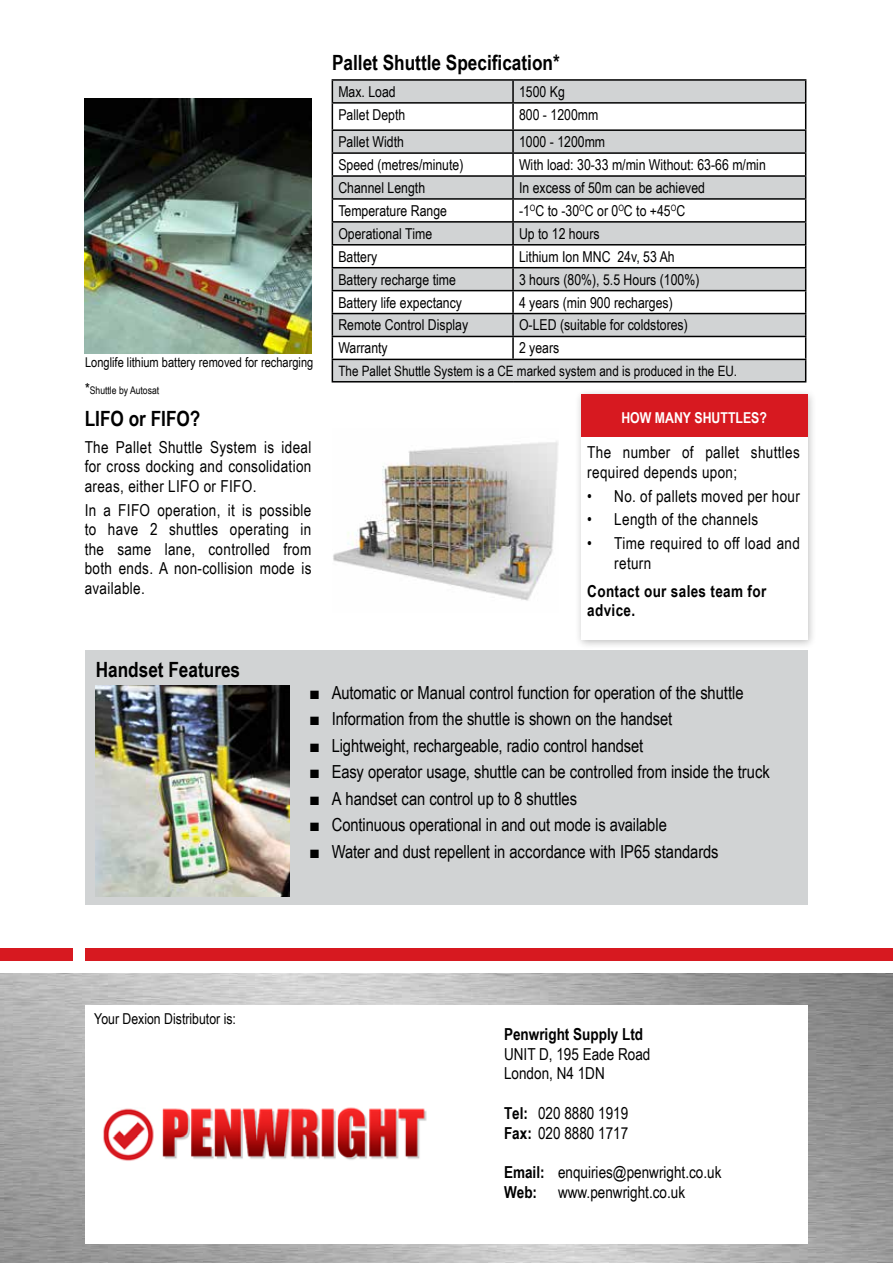
<style>
.page{position:relative;width:893px;height:1263px;background:#fff}
.page>*{position:absolute;margin:0;border:0;box-sizing:border-box;transform-origin:0 0}
.t1{font:700 21px "Arial Narrow";color:#000}
.t2{font:18px "Arial Narrow";letter-spacing:-.005em;color:#000}
.t3{font:16.5px/19.5px "Arial Narrow";letter-spacing:.02em;color:#000}
.t4{font:16.5px/19.8px "Arial Narrow";color:#000}
.t5{font:700 16.5px/19.5px "Arial Narrow";letter-spacing:.02em;color:#000}
.t6{font:700 16.5px "Arial Narrow";color:#000}
.t7{font:15px "Arial Narrow";color:#000}
.t8{font:700 15px "Arial Narrow";color:#fff}
.t9{font:14.25px "Arial Narrow";color:#000}
.t10{font:13.5px "Arial Narrow";color:#000}
.t11{font:10.5px "Arial Narrow";color:#000}
.s1{font-size:15px}
.s2{font-weight:700}
</style>
<div class="page">
<div style="left:85px;top:948px;width:808px;height:13px;background:#d71920"></div>
<div style="left:0;top:948px;width:72px;height:13px;background:#d71920"></div>
<div style="left:85px;top:650px;width:723px;height:254px;background:#d1d3d4"></div>
<div style="left:574px;top:388px;width:243px;height:261px;background:#000;opacity:.25"></div>
<div style="left:581px;top:395px;width:227px;height:245px;background:#fff"></div>
<img style="left:333px;top:441px;width:226px;height:160px">
<img style="left:85px;top:99px;width:226px;height:254px">
<img style="left:96px;top:686px;width:193px;height:210px">
<div style="left:581px;top:395px;width:227px;height:42px;background:#d71920"></div>
<svg style="left:333px;top:81px;width:472px;height:300px;fill:#d1d3d4"></svg>
<svg style="left:333px;top:246px;width:472px;height:113px"></svg>
<hr style="left:332px;top:79px;width:181px;height:2px;background:#000">
<hr style="left:513px;top:79px;width:293px;height:2px;background:#000">
<hr style="left:512px;top:81px;width:2px;height:21px;background:#000">
<hr style="left:332px;top:102px;width:181px;height:2px;background:#000">
<hr style="left:513px;top:102px;width:293px;height:2px;background:#000">
<hr style="left:512px;top:104px;width:2px;height:25px;background:#000">
<hr style="left:332px;top:129px;width:181px;height:2px;background:#000">
<hr style="left:513px;top:129px;width:293px;height:2px;background:#000">
<hr style="left:512px;top:131px;width:2px;height:21px;background:#000">
<hr style="left:332px;top:152px;width:181px;height:2px;background:#000">
<hr style="left:513px;top:152px;width:293px;height:2px;background:#000">
<hr style="left:512px;top:154px;width:2px;height:21px;background:#000">
<hr style="left:332px;top:175px;width:181px;height:2px;background:#000">
<hr style="left:513px;top:175px;width:293px;height:2px;background:#000">
<hr style="left:512px;top:177px;width:2px;height:21px;background:#000">
<hr style="left:332px;top:198px;width:181px;height:2px;background:#000">
<hr style="left:513px;top:198px;width:293px;height:2px;background:#000">
<hr style="left:512px;top:200px;width:2px;height:21px;background:#000">
<hr style="left:332px;top:221px;width:181px;height:2px;background:#000">
<hr style="left:513px;top:221px;width:293px;height:2px;background:#000">
<hr style="left:512px;top:223px;width:2px;height:21px;background:#000">
<hr style="left:332px;top:244px;width:181px;height:2px;background:#000">
<hr style="left:513px;top:244px;width:293px;height:2px;background:#000">
<hr style="left:512px;top:246px;width:2px;height:21px;background:#000">
<hr style="left:332px;top:267px;width:181px;height:1px;background:#000">
<hr style="left:513px;top:267px;width:293px;height:1px;background:#000">
<hr style="left:512px;top:268px;width:2px;height:22px;background:#000">
<hr style="left:332px;top:290px;width:181px;height:1px;background:#000">
<hr style="left:513px;top:290px;width:293px;height:1px;background:#000">
<hr style="left:512px;top:291px;width:2px;height:22px;background:#000">
<hr style="left:332px;top:313px;width:181px;height:1px;background:#000">
<hr style="left:513px;top:313px;width:293px;height:1px;background:#000">
<hr style="left:512px;top:314px;width:2px;height:22px;background:#000">
<hr style="left:332px;top:336px;width:181px;height:1px;background:#000">
<hr style="left:513px;top:336px;width:293px;height:1px;background:#000">
<hr style="left:512px;top:337px;width:2px;height:22px;background:#000">
<hr style="left:332px;top:359px;width:181px;height:1px;background:#000">
<svg style="left:332px;top:81px;width:1px;height:300px"></svg>
<hr style="left:513px;top:359px;width:293px;height:1px;background:#000">
<svg style="left:805px;top:81px;width:1px;height:300px"></svg>
<hr style="left:332px;top:381px;width:181px;height:1px;background:#000">
<hr style="left:513px;top:381px;width:293px;height:1px;background:#000">
<img style="left:102px;top:1107px;width:325px;height:55px">
<p class="t10" style="left:85px;top:352px;width:230px">Longlife lithium battery removed for recharging</p>
<p class="t11" style="left:85px;top:382px;width:76px"><span class="s1">*</span>Shuttle by Autosat</p>
<h1 class="t1" style="left:85px;top:403px;width:117px">LIFO or FIFO?</h1>
<p class="t3" style="left:85px;top:437px;width:228px;text-align:justify">The Pallet Shuttle System is ideal for cross docking and consolidation areas, either LIFO or FIFO.</p>
<p class="t3" style="left:85px;top:499px;width:228px;text-align:justify">In a FIFO operation, it is possible to have 2 shuttles operating in the same lane, controlled from both ends. A non-collision mode is available.</p>
<h1 class="t1" style="left:96px;top:654px;width:146px">Handset Features</h1>
<h1 class="t1" style="left:332px;top:47px;width:229px">Pallet Shuttle Specification*</h1>
<p class="t7" style="left:338px;top:81px;width:59px">Max. Load</p>
<p class="t7" style="left:519px;top:81px;width:47px">1500 Kg</p>
<p class="t7" style="left:338px;top:103px;width:69px">Pallet Depth</p>
<p class="t7" style="left:519px;top:103px;width:81px">800 - 1200mm</p>
<p class="t7" style="left:338px;top:131px;width:67px">Pallet Width</p>
<p class="t7" style="left:519px;top:131px;width:88px">1000 - 1200mm</p>
<p class="t7" style="left:338px;top:154px;width:127px">Speed (metres/minute)</p>
<p class="t7" style="left:519px;top:154px;width:248px">With load: 30-33 m/min Without: 63-66 m/min</p>
<p class="t7" style="left:338px;top:177px;width:88px">Channel Length</p>
<p class="t7" style="left:519px;top:177px;width:187px">In excess of 50m can be achieved</p>
<p class="t7" style="left:338px;top:200px;width:110px">Temperature Range</p>
<p class="t7" style="left:519px;top:200px;width:168px">-1<sup>O</sup>C to -30<sup>O</sup>C or 0<sup>O</sup>C to +45<sup>O</sup>C</p>
<p class="t7" style="left:338px;top:222px;width:95px">Operational Time</p>
<p class="t7" style="left:519px;top:222px;width:82px">Up to 12 hours</p>
<p class="t7" style="left:338px;top:245px;width:40px">Battery</p>
<p class="t7" style="left:519px;top:245px;width:157px">Lithium Ion MNC 24v, 53 Ah</p>
<p class="t7" style="left:338px;top:268px;width:119px">Battery recharge time</p>
<p class="t7" style="left:519px;top:268px;width:182px">3 hours (80%), 5.5 Hours (100%)</p>
<p class="t7" style="left:338px;top:291px;width:125px">Battery life expectancy</p>
<p class="t7" style="left:519px;top:291px;width:155px">4 years (min 900 recharges)</p>
<p class="t7" style="left:338px;top:314px;width:131px">Remote Control Display</p>
<p class="t7" style="left:519px;top:314px;width:170px">O-LED (suitable for coldstores)</p>
<p class="t7" style="left:338px;top:337px;width:51px">Warranty</p>
<p class="t7" style="left:519px;top:337px;width:42px">2 years</p>
<p class="t9" style="left:338px;top:360px;width:400px">The Pallet Shuttle System is a CE marked system and is produced in the EU.</p>
<p class="t8" style="left:621px;top:406px;width:147px">HOW MANY SHUTTLES?</p>
<p class="t3" style="left:587px;top:442px;width:214px">The number of pallet shuttles required depends upon;</p>
<p class="t3" style="left:587px;top:485px;width:214px">• No. of pallets moved per hour</p>
<p class="t3" style="left:587px;top:509px;width:172px">• Length of the channels</p>
<p class="t3" style="left:614px;top:533px;width:187px;text-indent:-27px">• Time required to off load and return</p>
<p class="t5" style="left:587px;top:580px;width:180px">Contact our sales team for advice.</p>
<p class="t7" style="left:94px;top:1008px;width:143px">Your Dexion Distributor is:</p>
<p class="t2" style="left:310px;top:679px;width:435px">■ Automatic or Manual control function for operation of the shuttle</p>
<p class="t2" style="left:310px;top:706px;width:363px">■ Information from the shuttle is shown on the handset</p>
<p class="t2" style="left:310px;top:732px;width:334px">■ Lightweight, rechargeable, radio control handset</p>
<p class="t2" style="left:310px;top:759px;width:461px">■ Easy operator usage, shuttle can be controlled from inside the truck</p>
<p class="t2" style="left:310px;top:785px;width:268px">■ A handset can control up to 8 shuttles</p>
<p class="t2" style="left:310px;top:812px;width:358px">■ Continuous operational in and out mode is available</p>
<p class="t2" style="left:310px;top:838px;width:410px">■ Water and dust repellent in accordance with IP65 standards</p>
<p class="t6" style="left:504px;top:1021px;width:141px">Penwright Supply Ltd</p>
<p class="t4" style="left:504px;top:1043px;width:148px">UNIT D, 195 Eade Road<br>London, N4 1DN</p>
<p class="t4" style="left:504px;top:1102px;width:126px"><span class="s2">Tel:</span> 020 8880 1919<br><span class="s2">Fax:</span> 020 8880 1717</p>
<p class="t4" style="left:504px;top:1162px;width:219px"><span class="s2">Email:</span> enquiries@penwright.co.uk<br><span class="s2">Web:</span></p>
<p class="t4" style="left:558px;top:1182px;width:129px">www.penwright.co.uk</p>
</div>
